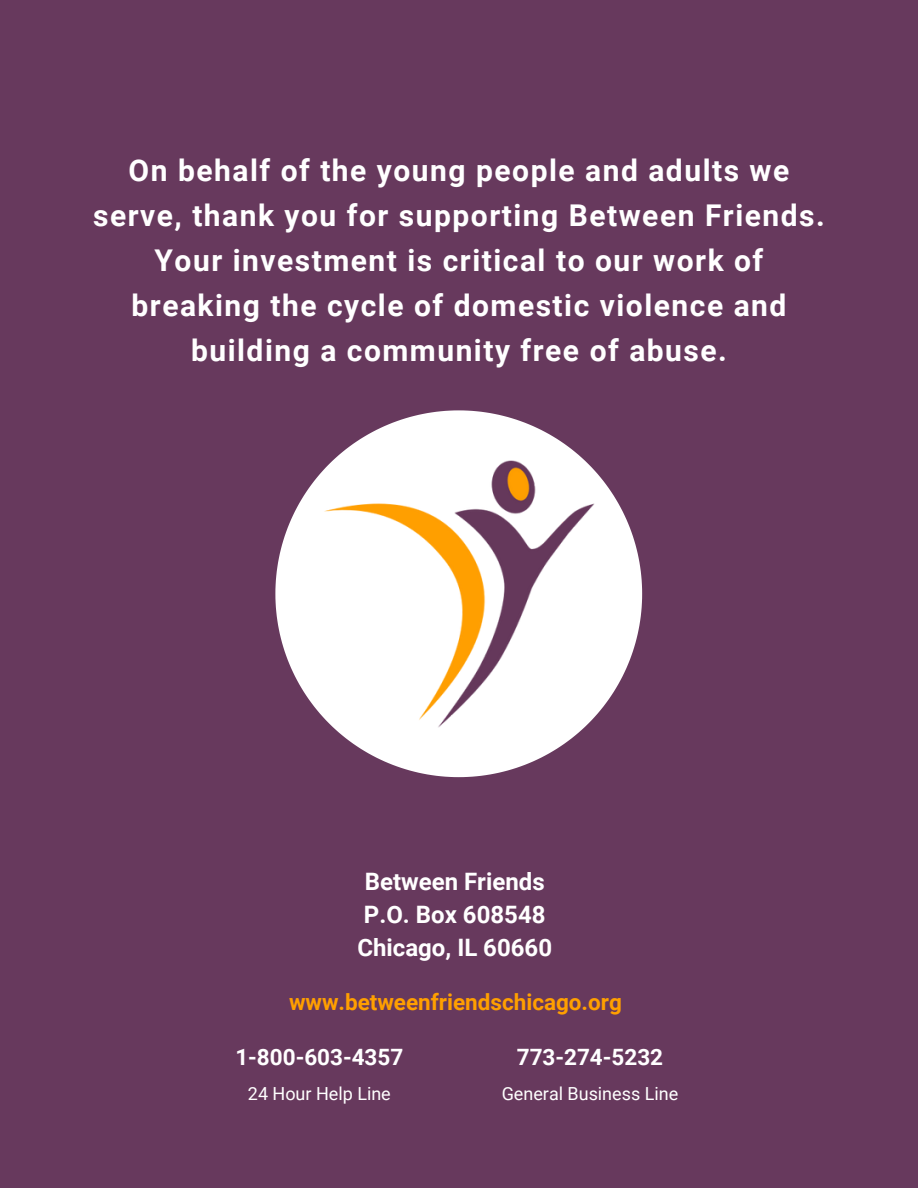
<style>
.page{position:relative;width:918px;height:1188px;background:#67395d}
.page>*{position:absolute;margin:0;border:0;box-sizing:border-box;transform-origin:0 0}
.t1{font:700 30px/45px "Roboto";letter-spacing:.05em;color:#fff;text-align:center}
.t2{font:700 24px/32.7px "Roboto";color:#fff;text-align:center}
.t3{font:700 22.5px "Roboto";color:#ff9f00}
.t4{font:700 22.5px "Roboto";color:#fff}
.t5{font:18px "Roboto";color:#fff}
</style>
<div class="page">
<svg style="left:275px;top:410px;width:367px;height:367px;fill:#fff"></svg>
<img style="left:324px;top:461px;width:271px;height:266px">
<h2 class="t1" style="left:93px;top:148px;width:733px">On behalf of the young people and adults we serve, thank you for supporting Between Friends.<br>Your investment is critical to our work of breaking the cycle of domestic violence and building a community free of abuse.</h2>
<p class="t2" style="left:357px;top:866px;width:196px">Between Friends<br>P.O. Box 608548<br>Chicago, IL 60660</p>
<p class="t3" style="left:289px;top:990px;width:334px">www.betweenfriendschicago.org</p>
<p class="t4" style="left:235px;top:1044px;width:169px">1-800-603-4357</p>
<h2 class="t5" style="left:248px;top:1083px;width:144px">24 Hour Help Line</h2>
<h2 class="t4" style="left:517px;top:1044px;width:148px">773-274-5232</h2>
<h2 class="t5" style="left:502px;top:1083px;width:178px">General Business Line</h2>
</div>
